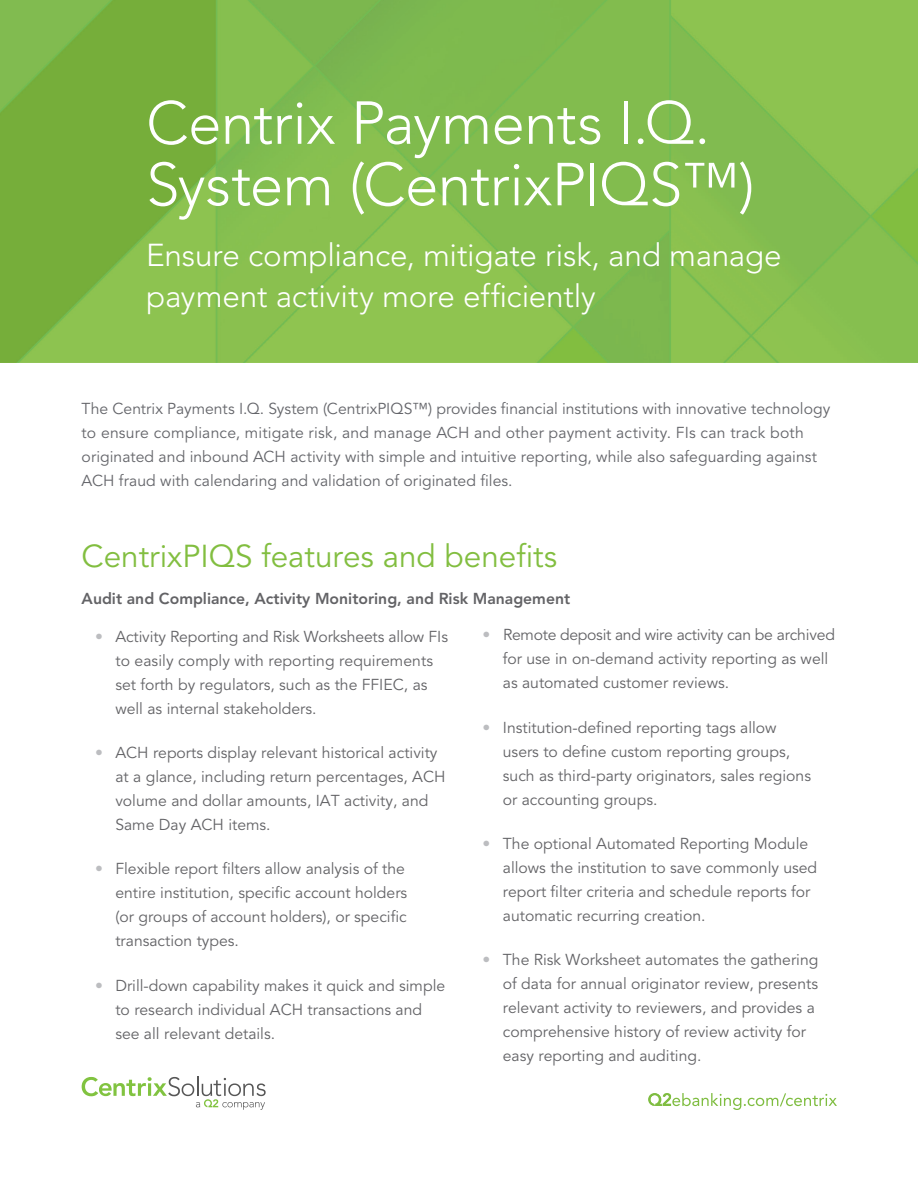
<style>
.page{position:relative;width:918px;height:1188px;background:#fff}
.page>*{position:absolute;margin:0;border:0;box-sizing:border-box;transform-origin:0 0}
.Cover_Title{font:300 60px/61.5px "Avenir LT Std";letter-spacing:-.01em;color:#fff}
.Subhead_Title_Front{font:300 31.5px/40.5px "Avenir LT Std";letter-spacing:-.005em;color:#fff}
.Subhead_Title_Back{font:31.5px "Avenir LT Std";color:#82be40}
.t1{font:15.75px/24px "Avenir LT Std";color:#636366}
.paragraph{font:15.75px/24px "Avenir LT Std";letter-spacing:.005em;color:#64656a}
.t2{font:800 15.75px "Avenir LT Std";color:#636366}
.s1{color:#bcbdc0}
</style>
<div class="page">
<img style="left:0;top:0;width:918px;height:363px">
<hr style="left:197px;top:1076px;width:2px;height:20px;background:#565656">
<svg style="left:82px;top:1077px;width:184px;height:33px"></svg>
<svg style="left:648px;top:1093px;width:189px;height:17px"></svg>
<p class="Cover_Title" style="left:146px;top:93px;width:610px">Centrix Payments I.Q.<br>System (CentrixPIQS™)</p>
<p class="Subhead_Title_Front" style="left:146px;top:235px;width:637px">Ensure compliance, mitigate risk, and manage payment activity more efficiently</p>
<p class="paragraph" style="left:82px;top:397px;width:750px">The Centrix Payments I.Q. System (CentrixPIQS™) provides financial institutions with innovative technology to ensure compliance, mitigate risk, and manage ACH and other payment activity. FIs can track both originated and inbound ACH activity with simple and intuitive reporting, while also safeguarding against ACH fraud with calendaring and validation of originated files.</p>
<p class="Subhead_Title_Back" style="left:82px;top:538px;width:477px">CentrixPIQS features and benefits</p>
<h5 class="t2" style="left:82px;top:590px;width:490px">Audit and Compliance, Activity Monitoring, and Risk Management</h5>
<p class="t1" style="left:115px;top:625px;width:334px;text-indent:-20px"><span class="s1">•</span> Activity Reporting and Risk Worksheets allow FIs to easily comply with reporting requirements set forth by regulators, such as the FFIEC, as well as internal stakeholders.</p>
<p class="t1" style="left:115px;top:741px;width:332px;text-indent:-20px"><span class="s1">•</span> ACH reports display relevant historical activity at a glance, including return percentages, ACH volume and dollar amounts, IAT activity, and Same Day ACH items.</p>
<p class="t1" style="left:115px;top:857px;width:293px;text-indent:-20px"><span class="s1">•</span> Flexible report filters allow analysis of the entire institution, specific account holders (or groups of account holders), or specific transaction types.</p>
<p class="t1" style="left:115px;top:974px;width:331px;text-indent:-20px"><span class="s1">•</span> Drill-down capability makes it quick and simple to research individual ACH transactions and see all relevant details.</p>
<p class="t1" style="left:503px;top:623px;width:334px;text-indent:-20px"><span class="s1">•</span> Remote deposit and wire activity can be archived for use in on-demand activity reporting as well as automated customer reviews.</p>
<p class="t1" style="left:503px;top:716px;width:310px;text-indent:-20px"><span class="s1">•</span> Institution-defined reporting tags allow users to define custom reporting groups, such as third-party originators, sales regions or accounting groups.</p>
<p class="t1" style="left:503px;top:832px;width:316px;text-indent:-20px"><span class="s1">•</span> The optional Automated Reporting Module allows the institution to save commonly used report filter criteria and schedule reports for automatic recurring creation.</p>
<p class="t1" style="left:503px;top:948px;width:317px;text-indent:-20px"><span class="s1">•</span> The Risk Worksheet automates the gathering of data for annual originator review, presents relevant activity to reviewers, and provides a comprehensive history of review activity for easy reporting and auditing.</p>
</div>
